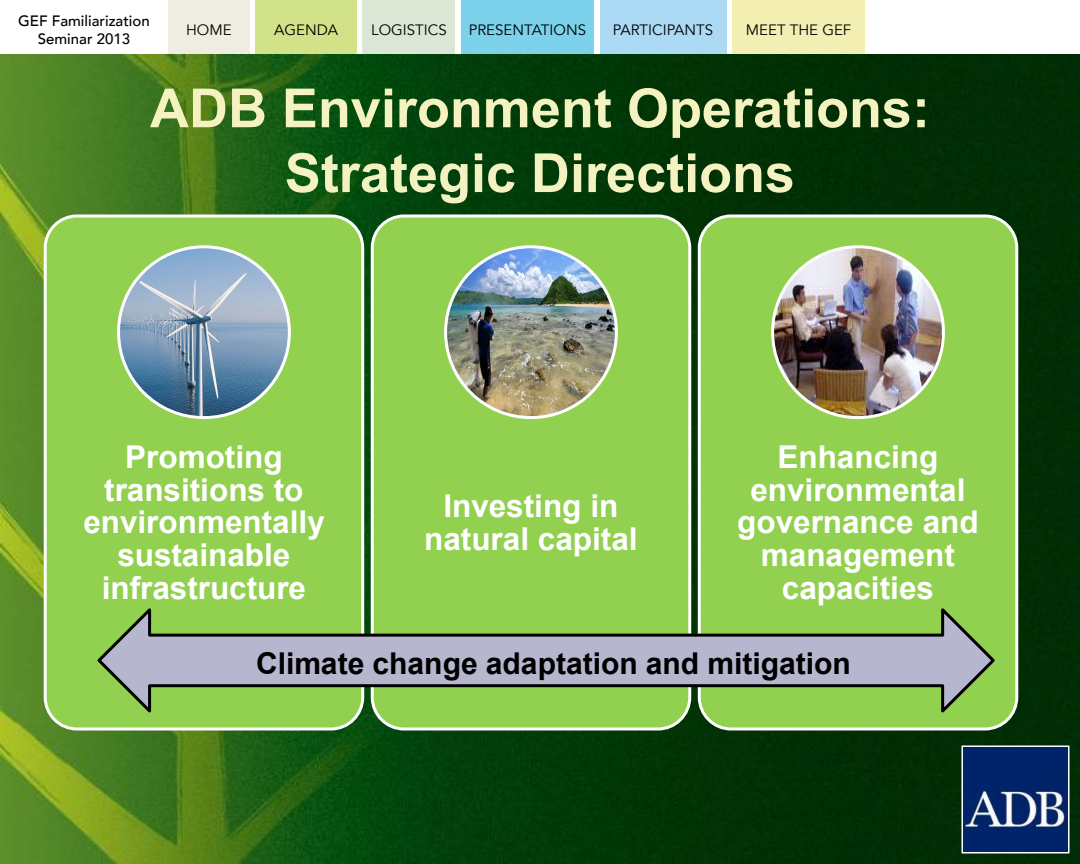
<style>
.page{position:relative;width:1080px;height:864px;background:#fff}
.page>*{position:absolute;margin:0;border:0;box-sizing:border-box;transform-origin:0 0}
.t1{font:700 54px/64.8px "Arial";color:#f3f2c0;text-align:center}
.t2{font:700 31.5px/32.5px "Arial";color:#fff;text-align:center}
.t3{font:700 30px "Arial";color:#000}
.t4{font:15px "Avenir";color:#000}
.t5{font:500 15px/18px "Avenir";color:#000;text-align:center}
</style>
<div class="page">
<div style="left:168px;top:0;width:82px;height:54px;background:#efede2"></div>
<div style="left:600px;top:0;width:126px;height:54px;background:#acdaf5"></div>
<div style="left:363px;top:0;width:92px;height:54px;background:#dbe7d4"></div>
<div style="left:732px;top:0;width:133px;height:54px;background:#f3efb3"></div>
<div style="left:256px;top:0;width:101px;height:54px;background:#d2e288"></div>
<div style="left:461px;top:0;width:133px;height:54px;background:#7bd2ea"></div>
<img style="left:1px;top:55px;width:1079px;height:809px">
<img style="left:965px;top:749px;width:102px;height:102px">
<div style="left:962px;top:746px;width:108px;height:108px;border:2px solid #fff"></div>
<div style="left:44px;top:214px;width:320px;height:516px;background:#92d050;border:3px solid #fff;border-radius:32px"></div>
<svg style="left:119px;top:247px;width:170px;height:171px;background:#849fbb"></svg>
<div style="left:371px;top:214px;width:320px;height:516px;background:#92d050;border:3px solid #fff;border-radius:32px"></div>
<img style="left:446px;top:247px;width:170px;height:171px;border-radius:50%">
<div style="left:698px;top:214px;width:320px;height:516px;background:#92d050;border:3px solid #fff;border-radius:32px"></div>
<img style="left:773px;top:247px;width:170px;height:171px;border-radius:50%">
<svg style="left:97px;top:603px;width:898px;height:115px"></svg>
<p class="t5" style="left:18px;top:10px;width:133px">GEF Familiarization<br>Seminar 2013</p>
<p class="t4" style="left:186px;top:20px;width:47px">HOME</p>
<p class="t4" style="left:274px;top:20px;width:65px">AGENDA</p>
<p class="t4" style="left:371px;top:20px;width:77px">LOGISTICS</p>
<p class="t4" style="left:469px;top:20px;width:119px">PRESENTATIONS</p>
<p class="t4" style="left:613px;top:20px;width:102px">PARTICIPANTS</p>
<p class="t4" style="left:746px;top:20px;width:107px">MEET THE GEF</p>
<h1 class="t1" style="left:150px;top:78px;width:781px">ADB Environment Operations:<br>Strategic Directions</h1>
<p class="t2" style="left:83px;top:442px;width:243px">Promoting transitions to environmentally sustainable infrastructure</p>
<p class="t2" style="left:424px;top:491px;width:215px">Investing in natural capital</p>
<p class="t2" style="left:737px;top:442px;width:243px">Enhancing environmental governance and management capacities</p>
<p class="t3" style="left:256px;top:643px;width:596px">Climate change adaptation and mitigation</p>
</div>
